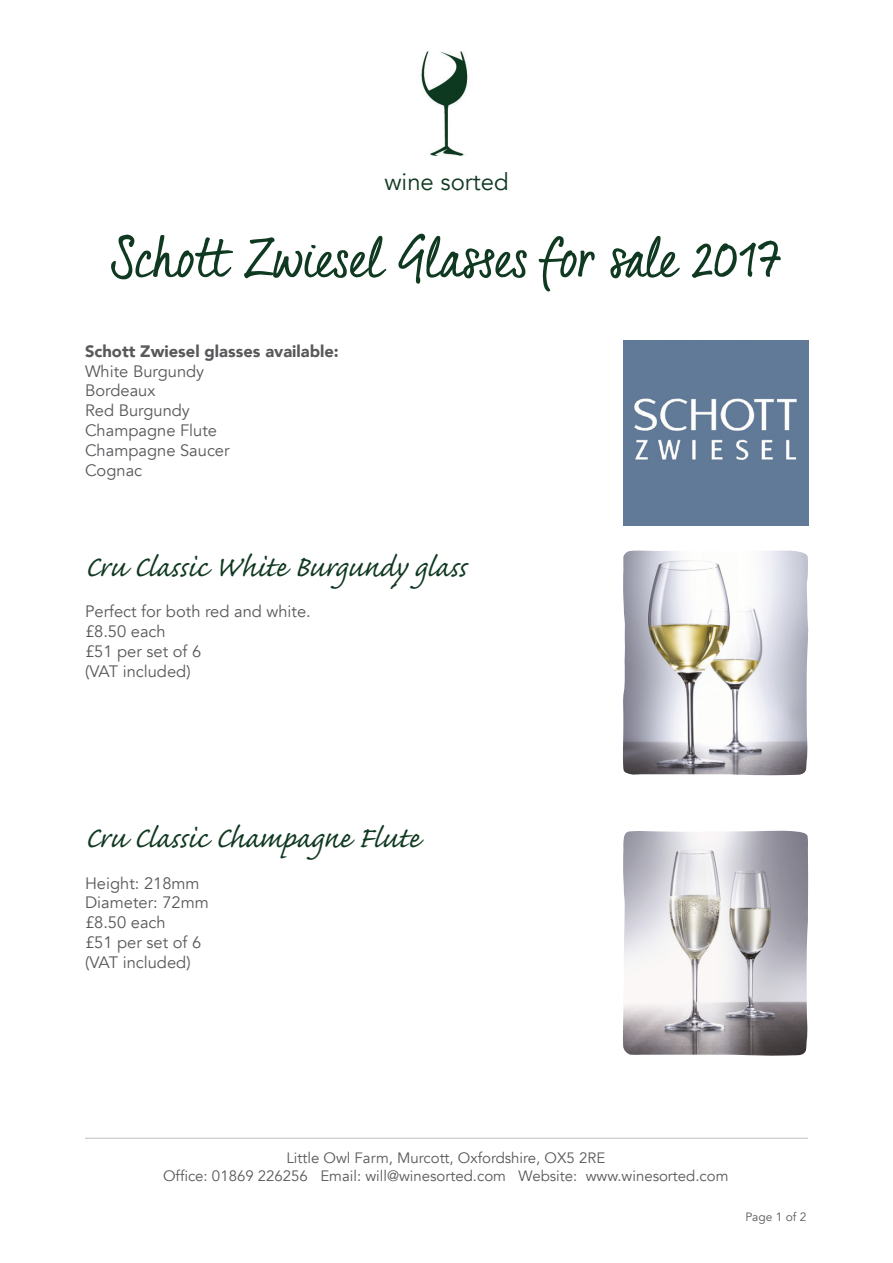
<style>
.page{position:relative;width:893px;height:1263px;background:#fff}
.page>*{position:absolute;margin:0;border:0;box-sizing:border-box;transform-origin:0 0}
.t1{font:55.2px "Quintus";color:#103921}
.t2{font:37.35px "Caflisch Script";letter-spacing:-.005em;color:#103921}
.t3{font:23.85px "Avenir";color:#103921}
.t4{font:16.5px "Avenir";color:#58595b}
.t5{font:900 16.5px "Avenir";color:#58595b}
.t6{font:15px "Avenir";color:#58595b}
.t7{font:12px "Avenir";color:#58595b}
</style>
<div class="page">
<img style="left:623px;top:340px;width:185px;height:185px">
<img style="left:623px;top:551px;width:185px;height:224px">
<img style="left:623px;top:831px;width:185px;height:225px">
<img style="left:421px;top:51px;width:47px;height:105px">
<hr style="left:85px;top:1138px;width:723px;height:1px;background:#bcbec0">
<p class="t3" style="left:384px;top:168px;width:126px">wine sorted</p>
<p class="t1" style="left:111px;top:215px;width:672px">Schott Zwiesel Glasses for sale 2017</p>
<p class="t5" style="left:85px;top:337px;width:255px">Schott Zwiesel glasses available:</p>
<p class="t4" style="left:85px;top:361px;width:121px">White Burgundy</p>
<p class="t4" style="left:85px;top:381px;width:72px">Bordeaux</p>
<p class="t4" style="left:85px;top:401px;width:106px">Red Burgundy</p>
<p class="t4" style="left:85px;top:420px;width:134px">Champagne Flute</p>
<p class="t4" style="left:85px;top:440px;width:146px">Champagne Saucer</p>
<p class="t4" style="left:85px;top:460px;width:59px">Cognac</p>
<p class="t2" style="left:85px;top:548px;width:383px">Cru Classic White Burgundy glass</p>
<p class="t4" style="left:85px;top:602px;width:227px">Perfect for both red and white.</p>
<p class="t4" style="left:85px;top:621px;width:82px">£8.50 each</p>
<p class="t4" style="left:85px;top:641px;width:118px">£51 per set of 6</p>
<p class="t4" style="left:85px;top:661px;width:107px">(VAT included)</p>
<p class="t2" style="left:85px;top:819px;width:336px">Cru Classic Champagne Flute</p>
<p class="t4" style="left:85px;top:873px;width:116px">Height: 218mm</p>
<p class="t4" style="left:85px;top:893px;width:125px">Diameter: 72mm</p>
<p class="t4" style="left:85px;top:913px;width:82px">£8.50 each</p>
<p class="t4" style="left:85px;top:932px;width:118px">£51 per set of 6</p>
<p class="t4" style="left:85px;top:952px;width:107px">(VAT included)</p>
<p class="t6" style="left:286px;top:1149px;width:320px">Little Owl Farm, Murcott, Oxfordshire, OX5 2RE</p>
<p class="t6" style="left:163px;top:1167px;width:567px">Office: 01869 226256 Email: will@winesorted.com Website: www.winesorted.com</p>
<p class="t7" style="left:745px;top:1209px;width:63px">Page 1 of 2</p>
</div>
